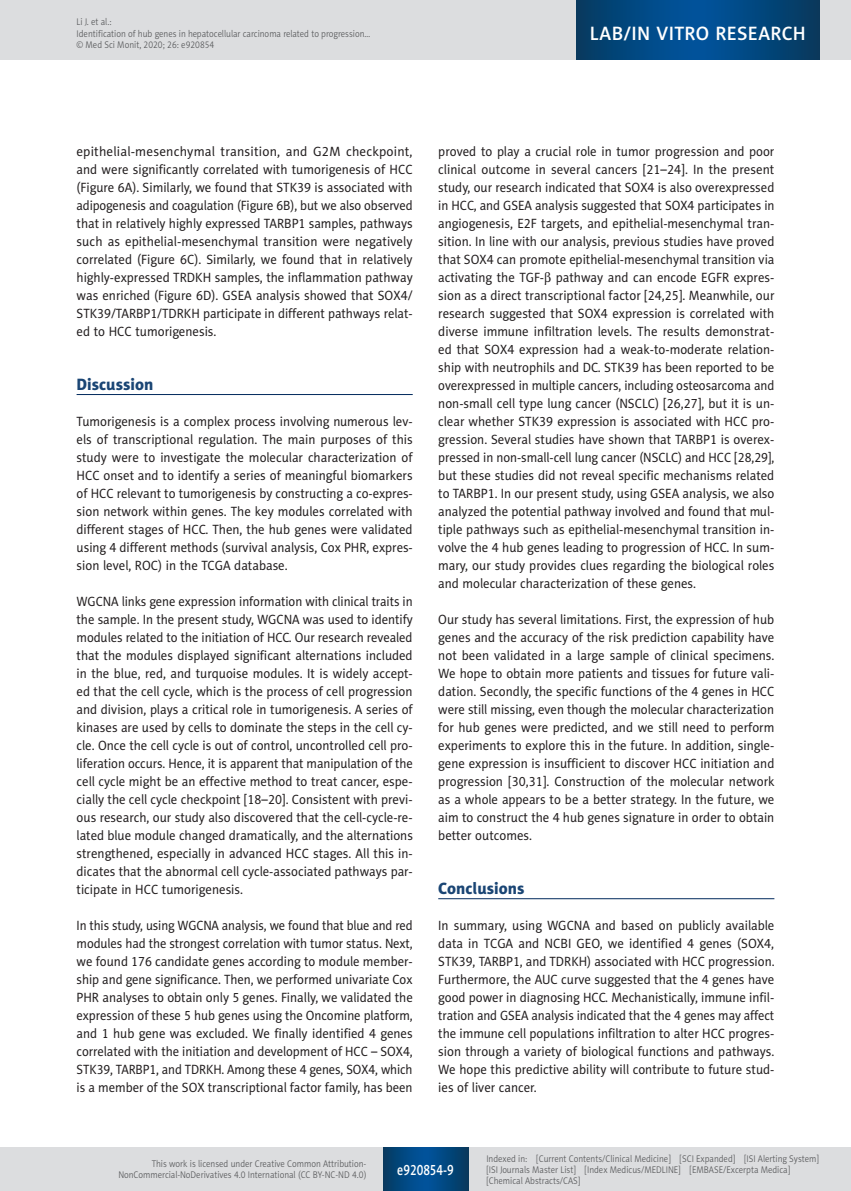
<style>
.page{position:relative;width:851px;height:1191px;background:#fff}
.page>*{position:absolute;margin:0;border:0;box-sizing:border-box;transform-origin:0 0}
.t1{font:19.5px "Naomi Sans EFN Medium";letter-spacing:.015em;color:#fff}
.MSM_Headline_1{font:16.5px "Naomi Sans EFN Heavy";color:#1a4574}
.t2{font:15px "Naomi Sans EFN Medium";color:#fff;scale:.8 1}
.MSM_Body{font:13.5px/18px "Naomi Sans EFN";color:#231f20;text-align:justify;scale:.95 1}
.MSM_Body-2{font:13.5px/18px "Naomi Sans EFN";color:#231f20;text-align:justify;scale:.93 1}
.MSM_Body-3{font:13.5px/18px "Naomi Sans EFN";color:#231f20;text-align:justify}
.t3{font:9.75px/11.2px "Naomi Sans EFN Light";color:#57585a;scale:.9 1}
.s1{font-family:"Standard Sym L"}
</style>
<div class="page">
<hr style="left:77px;top:394px;width:335px;height:1px;background:#00295c">
<hr style="left:438px;top:898px;width:336px;height:1px;background:#00295c">
<div style="left:0;top:1148px;width:850px;height:43px;background:#dcdddf"></div>
<svg style="left:383px;top:1147px;width:85px;height:43px;background:#02477e"></svg>
<div style="left:0;top:0;width:850px;height:60px;background:#dcdddf"></div>
<svg style="left:576px;top:0;width:243px;height:60px;background:#02477e"></svg>
<p class="t3" style="left:77px;top:16px;width:328px">Li J. et al.:<br>Identification of hub genes in hepatocellular carcinoma related to progression… © Med Sci Monit, 2020; 26: e920854</p>
<h1 class="t1" style="left:589px;top:22px;width:217px">LAB/IN VITRO RESEARCH</h1>
<p class="MSM_Body-3" style="left:77px;top:142px;width:337px">epithelial-mesenchymal transition, and G2M checkpoint, and were significantly correlated with tumorigenesis of HCC (Figure 6A). Similarly, we found that STK39 is associated with adipogenesis and coagulation (Figure 6B), but we also observed that in relatively highly expressed TARBP1 samples, pathways such as epithelial-mesenchymal transition were negatively correlated (Figure 6C). Similarly, we found that in relatively highly-expressed TRDKH samples, the inflammation pathway was enriched (Figure 6D). GSEA analysis showed that SOX4/ STK39/TARBP1/TDRKH participate in different pathways relat&shy;ed to HCC tumorigenesis.</p>
<p class="MSM_Headline_1" style="left:77px;top:374px;width:78px">Discussion</p>
<p class="MSM_Body" style="left:77px;top:412px;width:355px">Tumorigenesis is a complex process involving numerous lev&shy;els of transcriptional regulation. The main purposes of this study were to investigate the molecular characterization of HCC onset and to identify a series of meaningful biomarkers of HCC relevant to tumorigenesis by constructing a co-expres&shy;sion network within genes. The key modules correlated with different stages of HCC. Then, the hub genes were validated using 4 different methods (survival analysis, Cox PHR, expres&shy;sion level, ROC) in the TCGA database.</p>
<p class="MSM_Body-2" style="left:77px;top:592px;width:363px">WGCNA links gene expression information with clinical traits in the sample. In the present study, WGCNA was used to identify modules related to the initiation of HCC. Our research revealed that the modules displayed significant alternations included in the blue, red, and turquoise modules. It is widely accept&shy;ed that the cell cycle, which is the process of cell progression and division, plays a critical role in tumorigenesis. A series of kinases are used by cells to dominate the steps in the cell cy&shy;cle. Once the cell cycle is out of control, uncontrolled cell pro&shy;liferation occurs. Hence, it is apparent that manipulation of the cell cycle might be an effective method to treat cancer, espe&shy;cially the cell cycle checkpoint [18–20]. Consistent with previ&shy;ous research, our study also discovered that the cell-cycle-re&shy;lated blue module changed dramatically, and the alternations strengthened, especially in advanced HCC stages. All this in&shy;dicates that the abnormal cell cycle-associated pathways par&shy;ticipate in HCC tumorigenesis.</p>
<p class="MSM_Body-2" style="left:77px;top:916px;width:363px">In this study, using WGCNA analysis, we found that blue and red modules had the strongest correlation with tumor status. Next, we found 176 candidate genes according to module member&shy;ship and gene significance. Then, we performed univariate Cox PHR analyses to obtain only 5 genes. Finally, we validated the expression of these 5 hub genes using the Oncomine platform, and 1 hub gene was excluded. We finally identified 4 genes correlated with the initiation and development of HCC – SOX4, STK39, TARBP1, and TDRKH. Among these 4 genes, SOX4, which is a member of the SOX transcriptional factor family, has been</p>
<p class="MSM_Body" style="left:438px;top:142px;width:355px">proved to play a crucial role in tumor progression and poor clinical outcome in several cancers [21–24]. In the present study, our research indicated that SOX4 is also overexpressed in HCC, and GSEA analysis suggested that SOX4 participates in angiogenesis, E2F targets, and epithelial-mesenchymal tran&shy;sition. In line with our analysis, previous studies have proved that SOX4 can promote epithelial-mesenchymal transition via activating the TGF-<span class="s1">b</span> pathway and can encode EGFR expres&shy;sion as a direct transcriptional factor [24,25]. Meanwhile, our research suggested that SOX4 expression is correlated with diverse immune infiltration levels. The results demonstrat&shy;ed that SOX4 expression had a weak-to-moderate relation&shy;ship with neutrophils and DC. STK39 has been reported to be overexpressed in multiple cancers, including osteosarcoma and non-small cell type lung cancer (NSCLC) [26,27], but it is un&shy;clear whether STK39 expression is associated with HCC pro&shy;gression. Several studies have shown that TARBP1 is overex&shy;pressed in non-small-cell lung cancer (NSCLC) and HCC [28,29], but these studies did not reveal specific mechanisms related to TARBP1. In our present study, using GSEA analysis, we also analyzed the potential pathway involved and found that mul&shy;tiple pathways such as epithelial-mesenchymal transition in&shy;volve the 4 hub genes leading to progression of HCC. In sum&shy;mary, our study provides clues regarding the biological roles and molecular characterization of these genes.</p>
<p class="MSM_Body" style="left:438px;top:610px;width:355px">Our study has several limitations. First, the expression of hub genes and the accuracy of the risk prediction capability have not been validated in a large sample of clinical specimens.<br>We hope to obtain more patients and tissues for future vali&shy;dation. Secondly, the specific functions of the 4 genes in HCC were still missing, even though the molecular characterization for hub genes were predicted, and we still need to perform experiments to explore this in the future. In addition, single&shy;gene expression is insufficient to discover HCC initiation and progression [30,31]. Construction of the molecular network as a whole appears to be a better strategy. In the future, we aim to construct the 4 hub genes signature in order to obtain better outcomes.</p>
<p class="MSM_Headline_1" style="left:438px;top:878px;width:88px">Conclusions</p>
<p class="MSM_Body" style="left:438px;top:916px;width:355px">In summary, using WGCNA and based on publicly available data in TCGA and NCBI GEO, we identified 4 genes (SOX4, STK39, TARBP1, and TDRKH) associated with HCC progression.<br>Furthermore, the AUC curve suggested that the 4 genes have good power in diagnosing HCC. Mechanistically, immune infil&shy;tration and GSEA analysis indicated that the 4 genes may affect the immune cell populations infiltration to alter HCC progres&shy;sion through a variety of biological functions and pathways.<br>We hope this predictive ability will contribute to future stud&shy;ies of liver cancer.</p>
<p class="t3" style="left:118px;top:1158px;width:277px;text-align:right">This work is licensed under Creative Common Attribution-<br>NonCommercial-NoDerivatives 4.0 International (CC BY-NC-ND 4.0)</p>
<p class="t2" style="left:397px;top:1160px;width:72px">e920854-9</p>
<p class="t3" style="left:486px;top:1152px;width:371px">Indexed in: [Current Contents/Clinical Medicine] [SCI Expanded] [ISI Alerting System] [ISI Journals Master List] [Index Medicus/MEDLINE] [EMBASE/Excerpta Medica] [Chemical Abstracts/CAS]</p>
</div>
